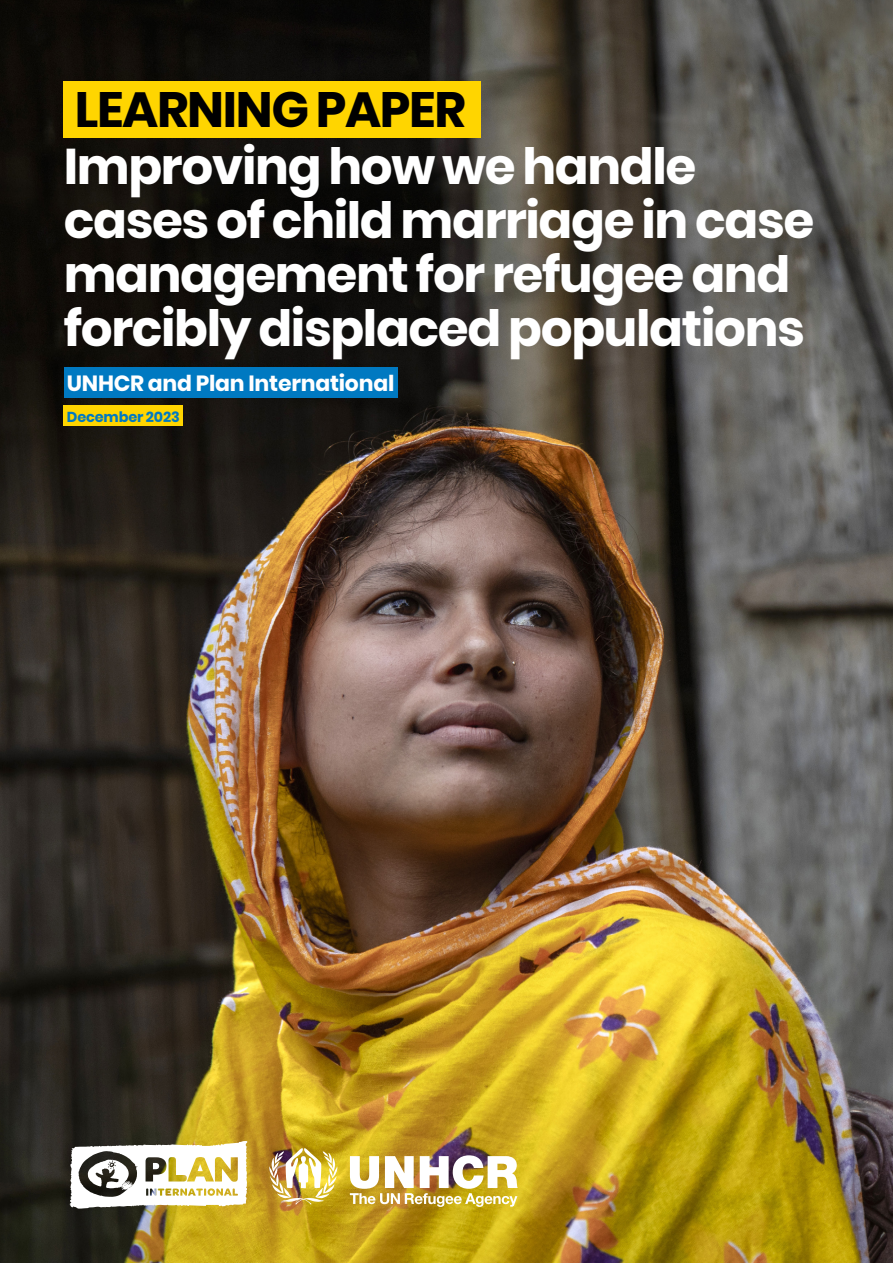
<style>
.page{position:relative;width:893px;height:1263px;background:#fff}
.page>*{position:absolute;margin:0;border:0;box-sizing:border-box;transform-origin:0 0}
.t1{font:700 49.95px/54px "Poppins";letter-spacing:-.025em;color:#fff}
.t2{font:700 49.5px "Poppins";letter-spacing:-.025em;color:#000}
.t3{font:700 21.9px "Poppins";letter-spacing:-.01em;color:#fff}
.t4{font:700 14.4px "Poppins";letter-spacing:-.01em;color:#0079c1}
</style>
<div class="page">
<img style="left:0;top:0;width:893px;height:1263px">
<div style="left:64px;top:367px;width:334px;height:31px;background:#0079c1"></div>
<div style="left:64px;top:406px;width:119px;height:20px;background:#ffd500"></div>
<div style="left:64px;top:81px;width:417px;height:57px;background:#ffd500"></div>
<svg style="left:70px;top:1141px;width:178px;height:67px"></svg>
<img style="left:268px;top:1148px;width:250px;height:59px">
<p class="t2" style="left:75px;top:81px;width:393px">LEARNING PAPER</p>
<p class="t1" style="left:64px;top:140px;width:752px">Improving how we handle cases of child marriage in case management for refugee and forcibly displaced populations</p>
<p class="t3" style="left:67px;top:370px;width:329px">UNHCR and Plan International</p>
<p class="t4" style="left:67px;top:408px;width:114px">December 2023</p>
</div>
